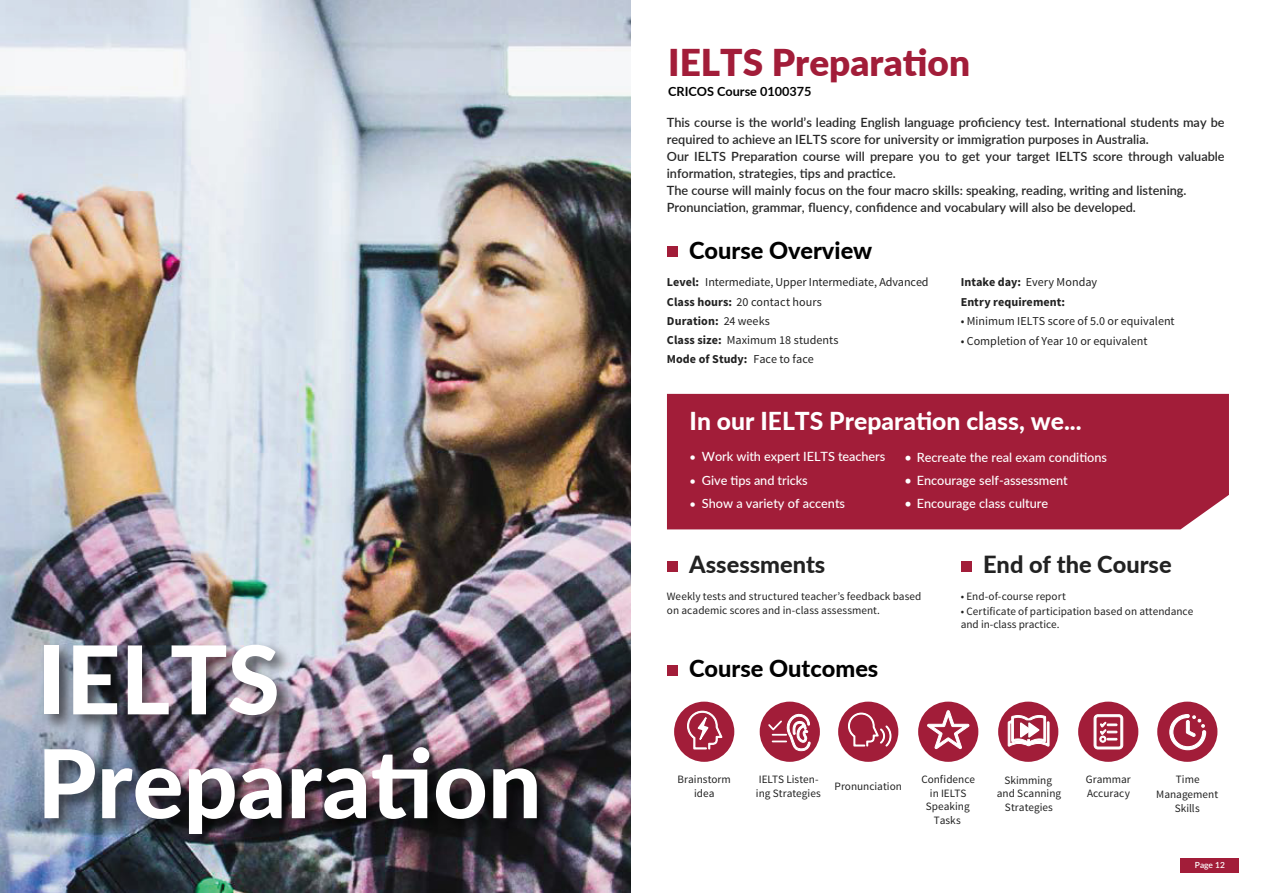
<style>
.page{position:relative;width:1263px;height:893px;background:#fff}
.page>*{position:absolute;margin:0;border:0;box-sizing:border-box;transform-origin:0 0}
.t1{font:800 94.95px/103.8px "Lato";color:#fff}
.t2{font:900 36.9px "Lato";color:#a21d39}
.t3{font:800 24.75px "Lato";color:#fff}
.t4{font:800 23.55px "Lato";color:#010101}
.t5{font:800 23.55px "Lato";color:#222}
.t6{font:600 12.75px/17px "Lato";color:#282828}
.t7{font:500 12.75px "Lato";color:#fff}
.t8{font:700 12.6px "Lato";color:#020202}
.t9{font:12.15px/18.9px "Source Sans Pro";color:#222}
.t10{font:700 12.15px/20.4px "Source Sans Pro";letter-spacing:.005em;color:#222}
.t11{font:11.25px/13.5px "Source Sans Pro";color:#222}
.t12{font:600 8.4px "Lato";letter-spacing:-.005em;color:#fff}
.s1{font-weight:700}
.s2{font-weight:400}
.s3{font-size:11.25px}
</style>
<div class="page">
<div style="left:667px;top:665px;width:10px;height:11px;background:#a21d39"></div>
<div style="left:667px;top:561px;width:10px;height:11px;background:#a21d39"></div>
<div style="left:961px;top:561px;width:10px;height:11px;background:#a21d39"></div>
<div style="left:667px;top:246px;width:10px;height:11px;background:#a21d39"></div>
<div style="left:667px;top:394px;width:562px;height:135px;background:#a21d39"></div>
<div style="left:1157px;top:702px;width:60px;height:60px;background:#a21d39;border-radius:50%"></div>
<div style="left:998px;top:702px;width:60px;height:60px;background:#a21d39;border-radius:50%"></div>
<div style="left:1078px;top:702px;width:60px;height:60px;background:#a21d39;border-radius:50%"></div>
<div style="left:838px;top:702px;width:60px;height:60px;background:#a21d39;border-radius:50%"></div>
<svg style="left:848px;top:712px;width:44px;height:35px"></svg>
<div style="left:760px;top:702px;width:60px;height:60px;background:#a21d39;border-radius:50%"></div>
<div style="left:674px;top:702px;width:60px;height:60px;background:#a21d39;border-radius:50%"></div>
<div style="left:918px;top:702px;width:60px;height:60px;background:#a21d39;border-radius:50%"></div>
<svg style="left:687px;top:710px;width:36px;height:40px"></svg>
<svg style="left:768px;top:713px;width:42px;height:38px"></svg>
<svg style="left:1094px;top:715px;width:29px;height:34px"></svg>
<svg style="left:1169px;top:714px;width:38px;height:37px"></svg>
<svg style="left:927px;top:710px;width:42px;height:39px"></svg>
<svg style="left:1008px;top:715px;width:41px;height:32px"></svg>
<div style="left:1180px;top:858px;width:59px;height:15px;background:#a21d39"></div>
<img style="left:0;top:1px;width:631px;height:892px">
<img style="left:29px;top:624px;width:536px;height:245px">
<h1 class="t1" style="left:37px;top:624px;width:506px">IELTS<br>Preparation</h1>
<h2 class="t2" style="left:668px;top:35px;width:303px">IELTS Preparation</h2>
<p class="t8" style="left:668px;top:83px;width:145px">CRICOS Course 0100375</p>
<p class="t6" style="left:667px;top:113px;width:559px">This course is the world’s leading English language proficiency test. International students may be required to achieve an IELTS score for university or immigration purposes in Australia.<br>Our IELTS Preparation course will prepare you to get your target IELTS score through valuable information, strategies, tips and practice.<br>The course will mainly focus on the four macro skills: speaking, reading, writing and listening.<br>Pronunciation, grammar, fluency, confidence and vocabulary will also be developed.</p>
<h3 class="t4" style="left:689px;top:233px;width:185px">Course Overview</h3>
<p class="t9" style="left:667px;top:272px;width:263px;line-height:20.4px"><span class="s1">Level:</span> Intermediate, Upper Intermediate, Advanced<br><span class="s1">Class hours:</span> 20 contact hours</p>
<p class="t9" style="left:667px;top:312px;width:173px"><span class="s1">Duration:</span> 24 weeks<br><span class="s1">Class size:</span> Maximum 18 students<br><span class="s1">Mode of Study:</span> Face to face</p>
<p class="t10" style="left:961px;top:272px;width:138px">Intake day: <span class="s2">Every Monday<br></span>Entry requirement:</p>
<p class="t9" style="left:961px;top:312px;width:216px">• Minimum IELTS score of 5.0 or equivalent</p>
<p class="t9" style="left:961px;top:331px;width:188px">• Completion of Year 10 or equivalent</p>
<h3 class="t3" style="left:690px;top:403px;width:394px">In our IELTS Preparation class, we...</h3>
<p class="t7" style="left:690px;top:448px;width:197px"><span class="s3">•</span> Work with expert IELTS teachers</p>
<p class="t7" style="left:690px;top:471px;width:120px"><span class="s3">•</span> Give tips and tricks</p>
<p class="t7" style="left:690px;top:494px;width:157px"><span class="s3">•</span> Show a variety of accents</p>
<p class="t7" style="left:904px;top:448px;width:204px">• Recreate the real exam conditions</p>
<p class="t7" style="left:904px;top:471px;width:165px">• Encourage self-assessment</p>
<p class="t7" style="left:904px;top:494px;width:145px">• Encourage class culture</p>
<h3 class="t5" style="left:689px;top:547px;width:138px">Assessments</h3>
<h3 class="t5" style="left:983px;top:547px;width:190px">End of the Course</h3>
<p class="t11" style="left:667px;top:590px;width:256px">Weekly tests and structured teacher’s feedback based on academic scores and in-class assessment.</p>
<p class="t11" style="left:961px;top:590px;width:107px">• End-of-course report</p>
<p class="t11" style="left:961px;top:604px;width:234px">• Certificate of participation based on attendance and in-class practice.</p>
<h3 class="t4" style="left:689px;top:651px;width:191px">Course Outcomes</h3>
<p class="t11" style="left:677px;top:773px;width:55px;text-align:center">Brainstorm idea</p>
<p class="t11" style="left:756px;top:773px;width:66px">IELTS Listen&shy;ing Strategies</p>
<p class="t11" style="left:835px;top:780px;width:69px">Pronunciation</p>
<p class="t11" style="left:921px;top:773px;width:55px;text-align:center">Confidence in IELTS<br>Speaking<br>Tasks</p>
<p class="t11" style="left:997px;top:773px;width:66px;text-align:center">Skimming and Scanning<br>Strategies</p>
<p class="t11" style="left:1086px;top:773px;width:47px">Grammar<br>Accuracy</p>
<p class="t11" style="left:1156px;top:773px;width:63px;line-height:14.2px;text-align:center">Time<br>Management<br>Skills</p>
<p class="t12" style="left:1195px;top:859px;width:31px">Page 12</p>
</div>
